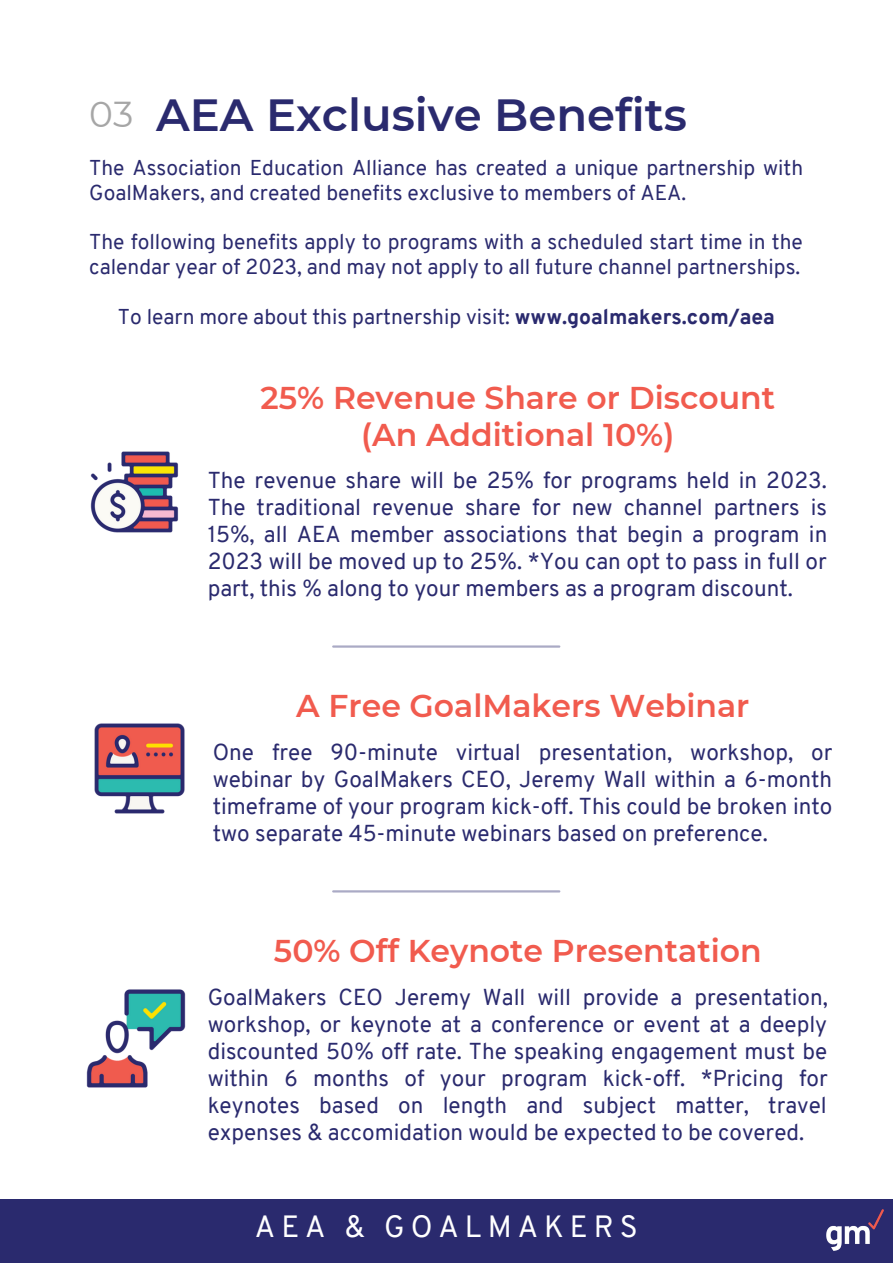
<style>
.page{position:relative;width:893px;height:1264px;background:#fff}
.page>*{position:absolute;margin:0;border:0;box-sizing:border-box;transform-origin:0 0}
.t1{font:600 45px "Montserrat";color:#2a2a6e}
.t2{font:600 31.5px/37px "Montserrat";color:#f15b4e;text-align:center}
.t3{font:30px "Overpass";letter-spacing:.2em;color:#fff}
.t4{font:22.5px/27px "Overpass";color:#2a2a6e;text-align:justify}
.t5{font:21px/24.8px "Overpass";color:#2a2a6e}
.s1{font-weight:400;font-size:36px;color:#a6a6a6}
.s2{font-weight:800}
</style>
<div class="page">
<div style="left:0;top:1198px;width:892px;height:64px;background:#2a2a6e"></div>
<img style="left:816px;top:1198px;width:76px;height:53px">
<img style="left:90px;top:451px;width:89px;height:82px">
<img style="left:94px;top:723px;width:91px;height:91px">
<img style="left:86px;top:989px;width:100px;height:99px">
<hr style="left:333px;top:645px;width:226px;height:2px;background:#aaaac5">
<hr style="left:333px;top:890px;width:226px;height:2px;background:#aaaac5">
<h1 class="t1" style="left:89px;top:87px;width:599px"><span class="s1">03</span> AEA Exclusive Benefits</h1>
<p class="t5" style="left:89px;top:157px;width:715px">The Association Education Alliance has created a unique partnership with<br>GoalMakers, and created benefits exclusive to members of AEA.</p>
<p class="t5" style="left:89px;top:232px;width:715px">The following benefits apply to programs with a scheduled start time in the calendar year of 2023, and may not apply to all future channel partnerships.</p>
<p class="t5" style="left:118px;top:306px;width:658px">To learn more about this partnership visit: <span class="s2">www.goalmakers.com/aea</span></p>
<h2 class="t2" style="left:260px;top:379px;width:516px">25% Revenue Share or Discount (An Additional 10%)</h2>
<p class="t4" style="left:208px;top:469px;width:621px">The revenue share will be 25% for programs held in 2023.<br>The traditional revenue share for new channel partners is 15%, all AEA member associations that begin a program in 2023 will be moved up to 25%. *You can opt to pass in full or part, this % along to your members as a program discount.</p>
<h2 class="t2" style="left:296px;top:687px;width:454px">A Free GoalMakers Webinar</h2>
<p class="t4" style="left:213px;top:741px;width:621px">One free 90-minute virtual presentation, workshop, or webinar by GoalMakers CEO, Jeremy Wall within a 6-month timeframe of your program kick-off. This could be broken into two separate 45-minute webinars based on preference.</p>
<h2 class="t2" style="left:274px;top:932px;width:489px">50% Off Keynote Presentation</h2>
<p class="t4" style="left:208px;top:985px;width:621px">GoalMakers CEO Jeremy Wall will provide a presentation, workshop, or keynote at a conference or event at a deeply discounted 50% off rate. The speaking engagement must be within 6 months of your program kick-off. *Pricing for keynotes based on length and subject matter, travel expenses &amp; accomidation would be expected to be covered.</p>
<h3 class="t3" style="left:255px;top:1214px;width:384px">AEA &amp; GOALMAKERS</h3>
</div>
